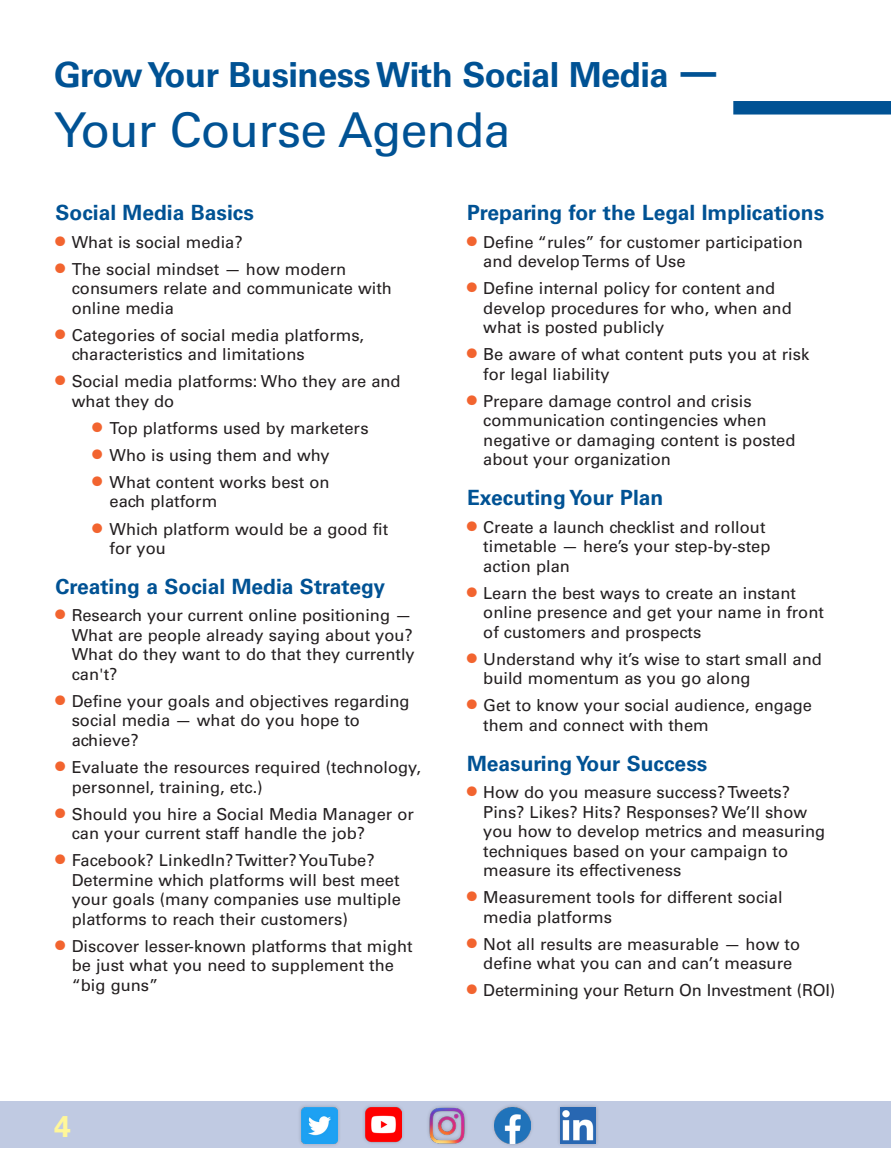
<style>
.page{position:relative;width:891px;height:1175px;background:#fff}
.page>*{position:absolute;margin:0;border:0;box-sizing:border-box;transform-origin:0 0}
.t1{font:48px "Univers LT Std";letter-spacing:-.015em;color:#005294}
.t2{font:700 34.5px "Univers LT Std";letter-spacing:-.015em;color:#005294}
.t3{font:700 30px "Univers LT Std";color:#fff79a}
.Subhead{font:700 21px "Univers LT Std";color:#005294}
.Bullets{font:16.5px/19.5px "Univers LT Std";color:#231f20}
.s1{font-size:48px}
.s2{font-size:27px;color:#f2642f}
</style>
<div class="page">
<div style="left:0;top:1101px;width:891px;height:47px;background:#c0cae2"></div>
<div style="left:733px;top:101px;width:158px;height:13px;background:#005294"></div>
<div style="left:426px;top:1104px;width:43px;height:42px;background:#bcc5dd"></div>
<img style="left:429px;top:1107px;width:36px;height:36px">
<div style="left:491px;top:1103px;width:44px;height:44px;background:#231f20;opacity:.25"></div>
<img style="left:495px;top:1107px;width:36px;height:36px">
<div style="left:556px;top:1103px;width:44px;height:44px;background:#231f20;opacity:.25"></div>
<img style="left:560px;top:1107px;width:36px;height:36px">
<div style="left:361px;top:1103px;width:44px;height:42px;background:#231f20;opacity:.25"></div>
<img style="left:365px;top:1107px;width:36px;height:35px">
<div style="left:297px;top:1103px;width:44px;height:44px;background:#231f20;opacity:.25"></div>
<img style="left:301px;top:1107px;width:37px;height:36px">
<p class="t2" style="left:54px;top:55px;width:670px">Grow Your Business With Social Media <span class="s1">—</span></p>
<p class="t1" style="left:54px;top:102px;width:458px">Your Course Agenda</p>
<p class="Subhead" style="left:56px;top:201px;width:200px">Social Media Basics</p>
<p class="Bullets" style="left:56px;top:232px;width:189px"><span class="s2">•</span> What is social media?</p>
<p class="Bullets" style="left:72px;top:259px;width:322px;text-indent:-16px"><span class="s2">•</span> The social mindset — how modern consumers relate and communicate with online media</p>
<p class="Bullets" style="left:72px;top:325px;width:294px;text-indent:-16px"><span class="s2">•</span> Categories of social media platforms, characteristics and limitations</p>
<p class="Bullets" style="left:72px;top:372px;width:331px;text-indent:-16px"><span class="s2">•</span> Social media platforms: Who they are and what they do</p>
<p class="Bullets" style="left:93px;top:418px;width:278px"><span class="s2">•</span> Top platforms used by marketers</p>
<p class="Bullets" style="left:93px;top:445px;width:239px"><span class="s2">•</span> Who is using them and why</p>
<p class="Bullets" style="left:110px;top:472px;width:222px;text-indent:-17px"><span class="s2">•</span> What content works best on each platform</p>
<p class="Bullets" style="left:110px;top:519px;width:280px;text-indent:-17px"><span class="s2">•</span> Which platform would be a good fit for you</p>
<p class="Subhead" style="left:56px;top:574px;width:331px">Creating a Social Media Strategy</p>
<p class="Bullets" style="left:72px;top:606px;width:345px;text-indent:-16px"><span class="s2">•</span> Research your current online positioning — What are people already saying about you?<br>What do they want to do that they currently can't?</p>
<p class="Bullets" style="left:72px;top:691px;width:339px;text-indent:-16px"><span class="s2">•</span> Define your goals and objectives regarding social media — what do you hope to achieve?</p>
<p class="Bullets" style="left:72px;top:757px;width:351px;text-indent:-16px"><span class="s2">•</span> Evaluate the resources required (technology, personnel, training, etc.)</p>
<p class="Bullets" style="left:72px;top:804px;width:344px;text-indent:-16px"><span class="s2">•</span> Should you hire a Social Media Manager or can your current staff handle the job?</p>
<p class="Bullets" style="left:72px;top:850px;width:331px;text-indent:-16px"><span class="s2">•</span> Facebook? LinkedIn? Twitter? YouTube?<br>Determine which platforms will best meet your goals (many companies use multiple platforms to reach their customers)</p>
<p class="Bullets" style="left:72px;top:936px;width:343px;text-indent:-16px"><span class="s2">•</span> Discover lesser-known platforms that might be just what you need to supplement the “big guns”</p>
<p class="t3" style="left:54px;top:1108px;width:18px">4</p>
<p class="Subhead" style="left:467px;top:201px;width:359px">Preparing for the Legal Implications</p>
<p class="Bullets" style="left:483px;top:232px;width:321px;text-indent:-16px"><span class="s2">•</span> Define “rules” for customer participation and develop Terms of Use</p>
<p class="Bullets" style="left:483px;top:278px;width:310px;text-indent:-16px"><span class="s2">•</span> Define internal policy for content and develop procedures for who, when and what is posted publicly</p>
<p class="Bullets" style="left:483px;top:345px;width:328px;text-indent:-16px"><span class="s2">•</span> Be aware of what content puts you at risk for legal liability</p>
<p class="Bullets" style="left:483px;top:391px;width:314px;text-indent:-16px"><span class="s2">•</span> Prepare damage control and crisis communication contingencies when negative or damaging content is posted about your organization</p>
<p class="Subhead" style="left:467px;top:486px;width:198px">Executing Your Plan</p>
<p class="Bullets" style="left:483px;top:517px;width:289px;text-indent:-16px"><span class="s2">•</span> Create a launch checklist and rollout timetable — here’s your step-by-step action plan</p>
<p class="Bullets" style="left:483px;top:583px;width:342px;text-indent:-16px"><span class="s2">•</span> Learn the best ways to create an instant online presence and get your name in front of customers and prospects</p>
<p class="Bullets" style="left:483px;top:649px;width:340px;text-indent:-16px"><span class="s2">•</span> Understand why it’s wise to start small and build momentum as you go along</p>
<p class="Bullets" style="left:483px;top:696px;width:330px;text-indent:-16px"><span class="s2">•</span> Get to know your social audience, engage them and connect with them</p>
<p class="Subhead" style="left:467px;top:751px;width:242px">Measuring Your Success</p>
<p class="Bullets" style="left:483px;top:782px;width:343px;text-indent:-16px"><span class="s2">•</span> How do you measure success? Tweets?<br>Pins? Likes? Hits? Responses? We’ll show you how to develop metrics and measuring techniques based on your campaign to measure its effectiveness</p>
<p class="Bullets" style="left:483px;top:887px;width:301px;text-indent:-16px"><span class="s2">•</span> Measurement tools for different social media platforms</p>
<p class="Bullets" style="left:467px;top:934px;width:334px;text-align:center"><span class="s2">•</span> Not all results are measurable — how to define what you can and can’t measure</p>
<p class="Bullets" style="left:467px;top:980px;width:370px"><span class="s2">•</span> Determining your Return On Investment (ROI)</p>
</div>
